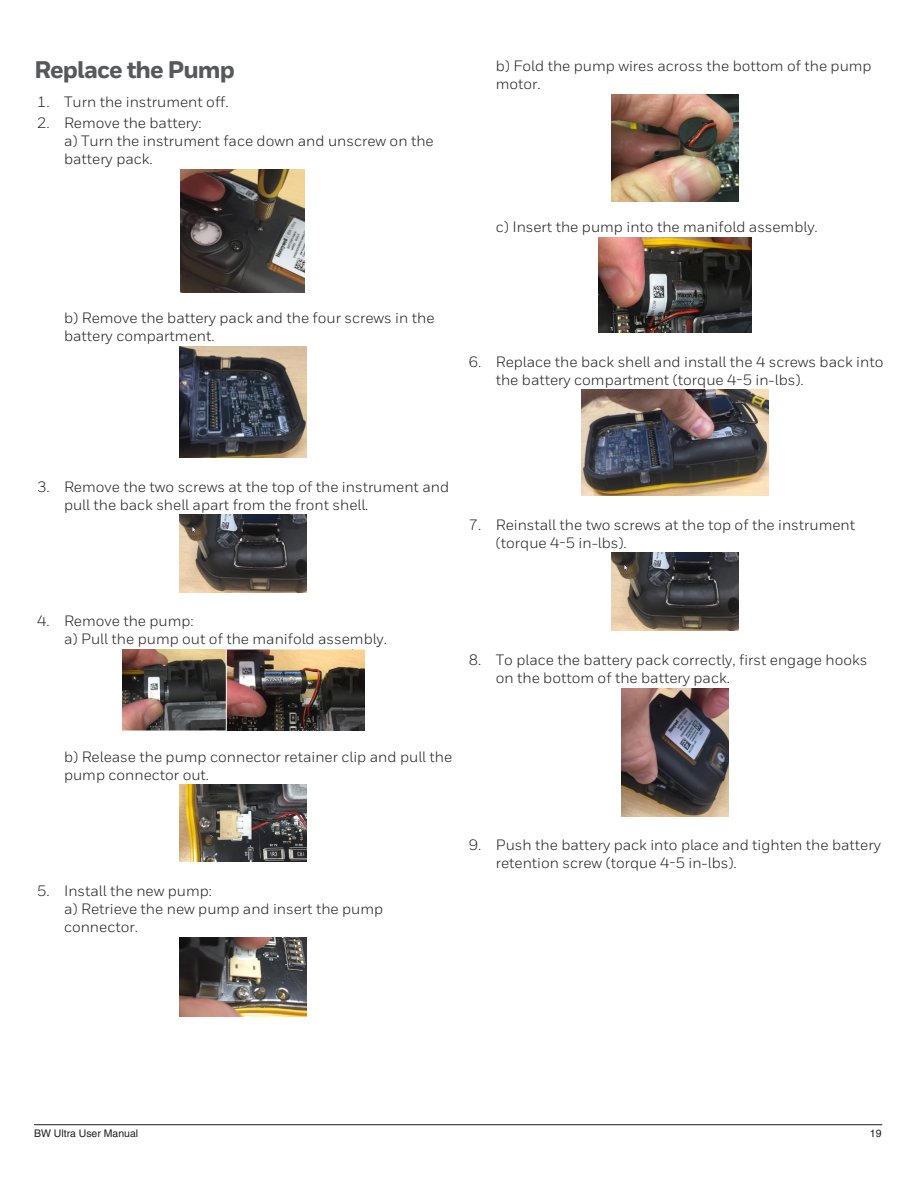
<style>
.page{position:relative;width:918px;height:1188px;background:#fff}
.page>*{position:absolute;margin:0;border:0;box-sizing:border-box;transform-origin:0 0}
.Heading_1{font:800 24px "Honeywell Sans";letter-spacing:-.04em;color:#57585a}
.t1{font:15px/18px "Honeywell Sans";color:#231f20}
.t2{font:10.5px "Helvetica";color:#231f20}
</style>
<div class="page">
<hr style="left:34px;top:1124px;width:848px;height:1px;background:#231f20">
<img style="left:181px;top:169px;width:124px;height:124px">
<img style="left:179px;top:347px;width:128px;height:111px">
<img style="left:179px;top:515px;width:128px;height:77px">
<img style="left:122px;top:650px;width:242px;height:80px">
<img style="left:179px;top:785px;width:128px;height:77px">
<img style="left:179px;top:937px;width:128px;height:79px">
<img style="left:611px;top:94px;width:128px;height:107px">
<img style="left:598px;top:237px;width:153px;height:96px">
<img style="left:581px;top:390px;width:187px;height:106px">
<img style="left:611px;top:553px;width:128px;height:78px">
<img style="left:621px;top:689px;width:108px;height:127px">
<p class="Heading_1" style="left:34px;top:55px;width:202px">Replace the Pump</p>
<p class="t1" style="left:37px;top:93px;width:193px">1. Turn the instrument off.</p>
<p class="t1" style="left:64px;top:114px;width:371px;text-indent:-27px">2. Remove the battery:<br>a) Turn the instrument face down and unscrew on the battery pack.</p>
<p class="t1" style="left:64px;top:309px;width:372px">b) Remove the battery pack and the four screws in the battery compartment.</p>
<p class="t1" style="left:496px;top:57px;width:378px">b) Fold the pump wires across the bottom of the pump motor.</p>
<p class="t1" style="left:496px;top:218px;width:324px">c) Insert the pump into the manifold assembly.</p>
<p class="t1" style="left:496px;top:352px;width:389px;text-indent:-27px">6. Replace the back shell and install the 4 screws back into the battery compartment (torque 4-5 in-lbs).</p>
<p class="t1" style="left:64px;top:477px;width:387px;text-indent:-27px">3. Remove the two screws at the top of the instrument and pull the back shell apart from the front shell.</p>
<p class="t1" style="left:496px;top:516px;width:361px;text-indent:-27px">7. Reinstall the two screws at the top of the instrument (torque 4-5 in-lbs).</p>
<p class="t1" style="left:64px;top:612px;width:325px;text-indent:-27px">4. Remove the pump:<br>a) Pull the pump out of the manifold assembly.</p>
<p class="t1" style="left:496px;top:651px;width:373px;text-indent:-27px">8. To place the battery pack correctly, first engage hooks on the bottom of the battery pack.</p>
<p class="t1" style="left:64px;top:748px;width:390px">b) Release the pump connector retainer clip and pull the pump connector out.</p>
<p class="t1" style="left:64px;top:882px;width:321px;text-indent:-27px">5. Install the new pump:<br>a) Retrieve the new pump and insert the pump connector.</p>
<p class="t1" style="left:496px;top:836px;width:387px;text-indent:-27px">9. Push the battery pack into place and tighten the battery retention screw (torque 4-5 in-lbs).</p>
<p class="t2" style="left:34px;top:1128px;width:106px">BW Ultra User Manual</p>
<p class="t2" style="left:870px;top:1128px;width:13px">19</p>
</div>
